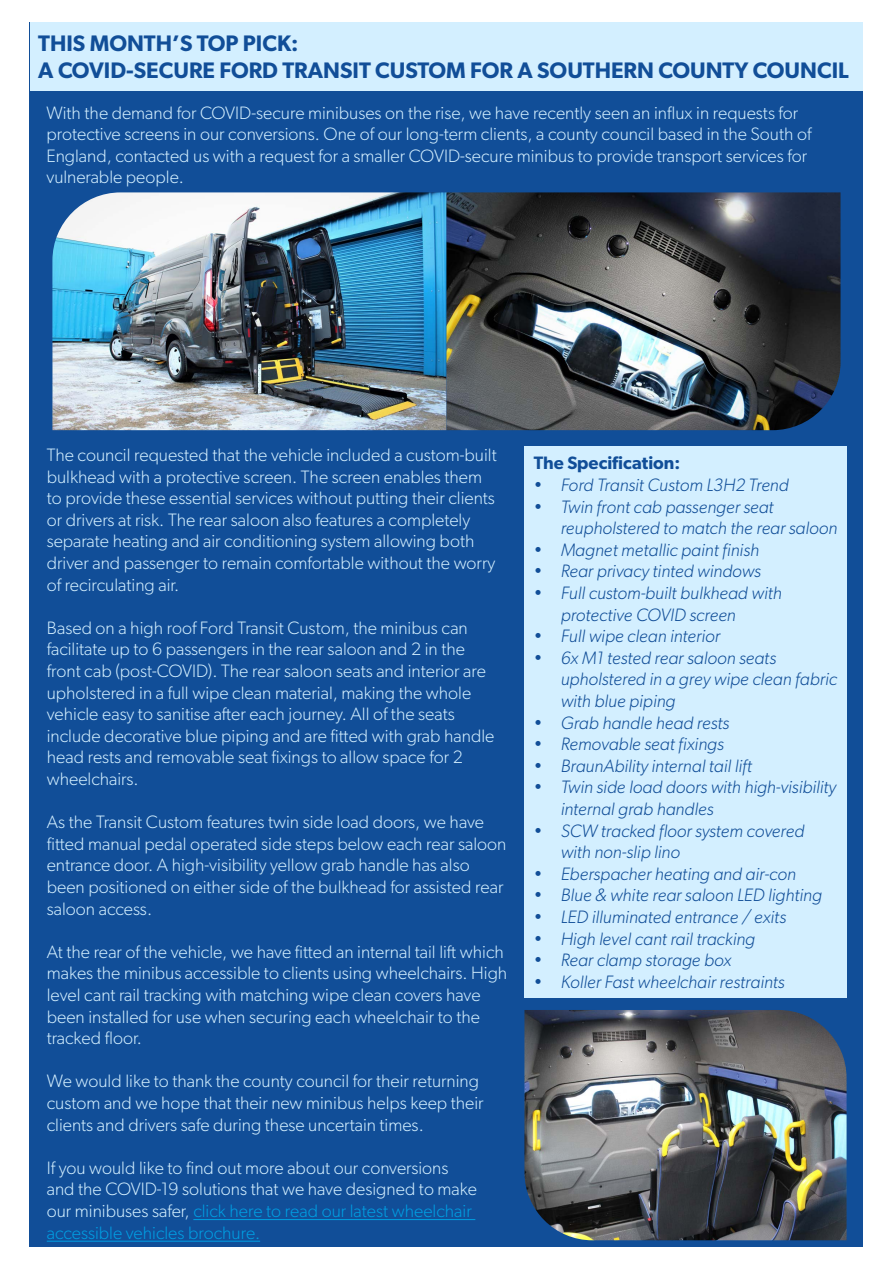
<style>
.page{position:relative;width:893px;height:1263px;background:#fff}
.page>*{position:absolute;margin:0;border:0;box-sizing:border-box;transform-origin:0 0}
.t1{font:600 22.5px/27px "Gibson";color:#114e98}
.t2{font:300 18px/21.6px "Gibson";color:#d3efff}
.t3{font:italic 300 18px/21.6px "Gibson";color:#114e98}
.t4{font:600 18px "Gibson";color:#114e98}
.s1{color:#009fe3}
</style>
<div class="page">
<div style="left:30px;top:22px;width:833px;height:1225px;background:#114e98"></div>
<div style="left:30px;top:22px;width:833px;height:68px;background:#d3efff"></div>
<hr style="left:193px;top:1219px;width:282px;height:1px;background:#009fe3">
<hr style="left:47px;top:1241px;width:213px;height:1px;background:#009fe3">
<div style="left:524px;top:446px;width:322px;height:552px;background:#d3efff"></div>
<img style="left:52px;top:192px;width:788px;height:238px">
<img style="left:524px;top:1010px;width:322px;height:230px">
<p class="t1" style="left:38px;top:29px;width:812px">THIS MONTH’S TOP PICK:<br>A COVID-SECURE FORD TRANSIT CUSTOM FOR A SOUTHERN COUNTY COUNCIL</p>
<p class="t2" style="left:46px;top:101px;width:766px">With the demand for COVID-secure minibuses on the rise, we have recently seen an influx in requests for protective screens in our conversions. One of our long-term clients, a county council based in the South of England, contacted us with a request for a smaller COVID-secure minibus to provide transport services for vulnerable people.</p>
<p class="t2" style="left:47px;top:444px;width:451px">The council requested that the vehicle included a custom-built bulkhead with a protective screen. The screen enables them to provide these essential services without putting their clients or drivers at risk. The rear saloon also features a completely separate heating and air conditioning system allowing both driver and passenger to remain comfortable without the worry of recirculating air.</p>
<p class="t2" style="left:47px;top:616px;width:449px">Based on a high roof Ford Transit Custom, the minibus can facilitate up to 6 passengers in the rear saloon and 2 in the front cab (post-COVID). The rear saloon seats and interior are upholstered in a full wipe clean material, making the whole vehicle easy to sanitise after each journey. All of the seats include decorative blue piping and are fitted with grab handle head rests and removable seat fixings to allow space for 2 wheelchairs.</p>
<p class="t2" style="left:47px;top:811px;width:461px">As the Transit Custom features twin side load doors, we have fitted manual pedal operated side steps below each rear saloon entrance door. A high-visibility yellow grab handle has also been positioned on either side of the bulkhead for assisted rear saloon access.</p>
<p class="t2" style="left:47px;top:940px;width:462px">At the rear of the vehicle, we have fitted an internal tail lift which makes the minibus accessible to clients using wheelchairs. High level cant rail tracking with matching wipe clean covers have been installed for use when securing each wheelchair to the tracked floor.</p>
<p class="t2" style="left:47px;top:1070px;width:438px">We would like to thank the county council for their returning custom and we hope that their new minibus helps keep their clients and drivers safe during these uncertain times.</p>
<p class="t2" style="left:47px;top:1156px;width:432px">If you would like to find out more about our conversions and the COVID-19 solutions that we have designed to make our minibuses safer, <span class="s1">click here to read our latest wheelchair accessible vehicles brochure.</span></p>
<p class="t4" style="left:534px;top:452px;width:148px">The Specification:</p>
<p class="t3" style="left:534px;top:474px;width:257px">• Ford Transit Custom L3H2 Trend</p>
<p class="t3" style="left:561px;top:495px;width:278px;text-indent:-27px">• Twin front cab passenger seat reupholstered to match the rear saloon</p>
<p class="t3" style="left:534px;top:538px;width:227px">• Magnet metallic paint finish</p>
<p class="t3" style="left:534px;top:560px;width:229px">• Rear privacy tinted windows</p>
<p class="t3" style="left:561px;top:582px;width:223px;text-indent:-27px">• Full custom-built bulkhead with protective COVID screen</p>
<p class="t3" style="left:534px;top:625px;width:188px">• Full wipe clean interior</p>
<p class="t3" style="left:561px;top:646px;width:278px;text-indent:-27px">• 6x M1 tested rear saloon seats upholstered in a grey wipe clean fabric with blue piping</p>
<p class="t3" style="left:534px;top:711px;width:197px">• Grab handle head rests</p>
<p class="t3" style="left:534px;top:733px;width:192px">• Removable seat fixings</p>
<p class="t3" style="left:534px;top:754px;width:220px">• BraunAbility internal tail lift</p>
<p class="t3" style="left:561px;top:776px;width:277px;text-indent:-27px">• Twin side load doors with high-visibility internal grab handles</p>
<p class="t3" style="left:561px;top:819px;width:245px;text-indent:-27px">• SCW tracked floor system covered with non-slip lino</p>
<p class="t3" style="left:534px;top:862px;width:264px">• Eberspacher heating and air-con</p>
<p class="t3" style="left:534px;top:884px;width:290px">• Blue &amp; white rear saloon LED lighting</p>
<p class="t3" style="left:534px;top:906px;width:254px">• LED illuminated entrance / exits</p>
<p class="t3" style="left:534px;top:927px;width:223px">• High level cant rail tracking</p>
<p class="t3" style="left:534px;top:949px;width:199px">• Rear clamp storage box</p>
<p class="t3" style="left:534px;top:970px;width:253px">• Koller Fast wheelchair restraints</p>
</div>
